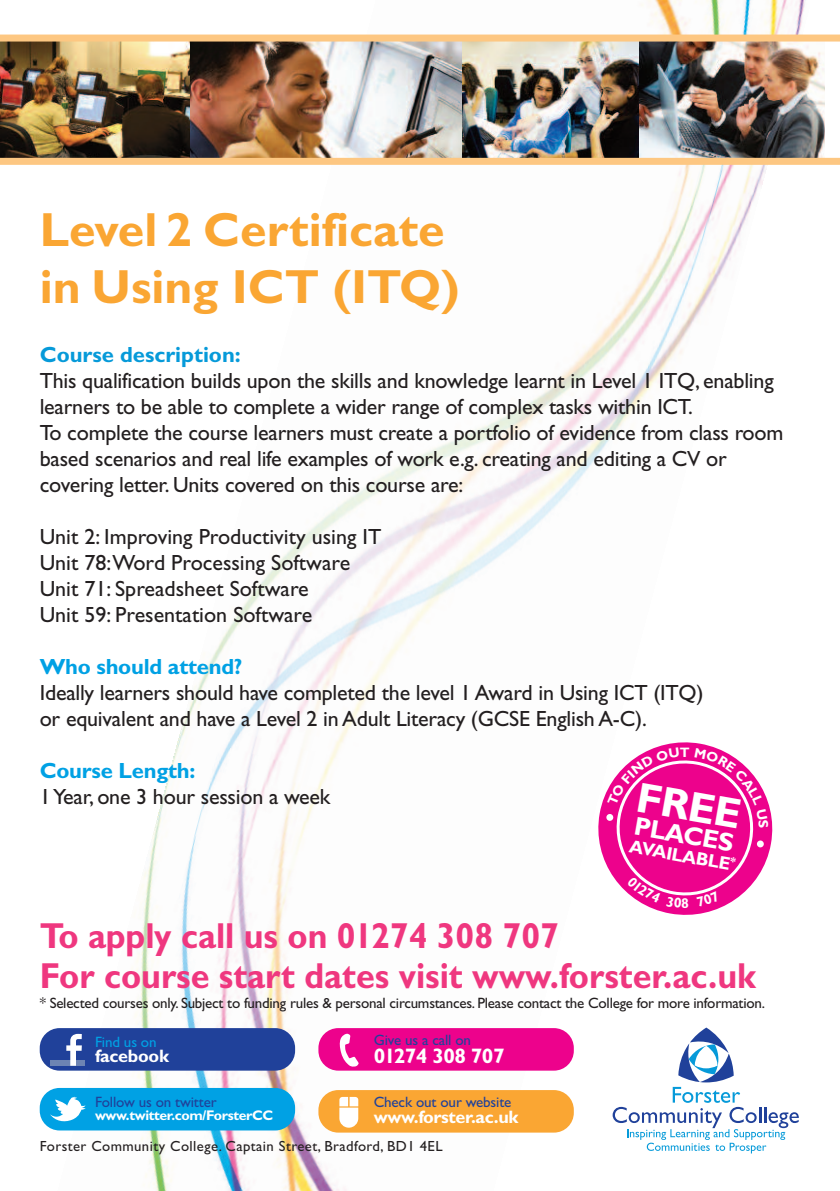
<style>
.page{position:relative;width:840px;height:1191px;background:#fff}
.page>*{position:absolute;margin:0;border:0;box-sizing:border-box;transform-origin:0 0}
.t1{font:700 48px/57.6px "Gill Sans";color:#faa633}
.t2{font:700 42.6px "Gill Sans";color:#fff}
.t3{font:700 36.2px/40px "Gill Sans";color:#ef377f;scale:.94 1}
.t4{font:700 25.8px "Gill Sans";color:#fff}
.t5{font:22px/26px "Gill Sans";letter-spacing:-.01em;color:#231f20}
.t6{font:700 22px "Gill Sans";letter-spacing:-.01em;color:#00a1e4}
.t7{font:700 22px "Gill Sans";color:#069ad9}
.t8{font:700 21px "Gill Sans";letter-spacing:-.025em;color:#fff}
.t9{font:700 18.2px "Gill Sans";color:#fff}
.t10{font:700 18px "Gill Sans";letter-spacing:-.02em;color:#fff}
.t11{font:15px "Gill Sans";letter-spacing:-.015em;color:#231f20}
.t12{font:15px "Gill Sans TT";letter-spacing:-.01em;color:#20419a}
.t13{font:15px "Gill Sans TT";letter-spacing:-.01em;color:#00a1e4}
.t14{font:14.6px "Gill Sans TT";letter-spacing:.03em;color:#231f20}
.t15{font:700 14.2px "Gill Sans";color:#fff}
.t16{font:700 14px "Gill Sans";letter-spacing:-.025em;color:#fff}
.t17{font:700 13.8px "Gill Sans";color:#fff}
</style>
<div class="page">
<img style="left:57px;top:0;width:752px;height:1191px">
<svg style="left:612px;top:1027px;width:186px;height:126px"></svg>
<div style="left:40px;top:1028px;width:255px;height:42px;background:#20419a;border-radius:20px"></div>
<div style="left:40px;top:1088px;width:255px;height:42px;background:#00a1e4;border-radius:20px"></div>
<div style="left:318px;top:1028px;width:255px;height:42px;background:#ed028c;border-radius:20px"></div>
<div style="left:318px;top:1090px;width:255px;height:42px;background:#faa633;border-radius:20px"></div>
<svg style="left:339px;top:1033px;width:19px;height:34px"></svg>
<svg style="left:339px;top:1097px;width:19px;height:30px"></svg>
<div style="left:50px;top:1060px;width:35px;height:5px;background:#6d84b3"></div>
<svg style="left:66px;top:1033px;width:16px;height:32px"></svg>
<svg style="left:50px;top:1096px;width:35px;height:25px"></svg>
<img style="left:461px;top:42px;width:178px;height:116px">
<img style="left:0;top:42px;width:191px;height:116px">
<img style="left:191px;top:42px;width:270px;height:116px">
<img style="left:639px;top:42px;width:185px;height:116px">
<div style="left:0;top:35px;width:839px;height:7px;background:#fdc782"></div>
<div style="left:0;top:158px;width:839px;height:7px;background:#fdc782"></div>
<svg style="left:591px;top:735px;width:187px;height:187px"></svg>
<h1 class="t1" style="left:40px;top:205px;width:421px">Level 2 Certificate in Using ICT (ITQ)</h1>
<p class="t7" style="left:40px;top:346px;width:202px">Course description:</p>
<p class="t5" style="left:40px;top:369px;width:744px">This qualification builds upon the skills and knowledge learnt in Level 1 ITQ, enabling learners to be able to complete a wider range of complex tasks within ICT.<br>To complete the course learners must create a portfolio of evidence from class room based scenarios and real life examples of work e.g. creating and editing a CV or covering letter. Units covered on this course are:</p>
<p class="t5" style="left:40px;top:525px;width:343px">Unit 2: Improving Productivity using IT Unit 78:Word Processing Software Unit 71: Spreadsheet Software<br>Unit 59: Presentation Software</p>
<p class="t6" style="left:40px;top:658px;width:204px">Who should attend?</p>
<p class="t5" style="left:40px;top:681px;width:665px">Ideally learners should have completed the level 1 Award in Using ICT (ITQ) or equivalent and have a Level 2 in Adult Literacy (GCSE English A-C).</p>
<p class="t6" style="left:40px;top:762px;width:157px">Course Length:</p>
<p class="t5" style="left:40px;top:785px;width:292px">1Year, one 3 hour session a week</p>
<p class="t17" style="left:679px;top:747px;width:11px">T</p>
<h2 class="t2" style="left:639px;top:780px;width:107px;rotate:10deg">FREE</h2>
<p class="t9" style="left:630px;top:839px;width:109px;rotate:10deg">AVAILABLE<sup>*</sup></p>
<p class="t4" style="left:635px;top:816px;width:102px;rotate:10deg">PLACES</p>
<p class="t15" style="left:681px;top:898px;width:9px">8</p>
<h3 class="t3" style="left:40px;top:918px;width:763px">To apply call us on 01274 308 707<br>For course start dates visit www.forster.ac.uk</h3>
<p class="t11" style="left:40px;top:997px;width:726px">* Selected courses only. Subject to funding rules &amp; personal circumstances. Please contact the College for more information.</p>
<p class="t13" style="left:95px;top:1033px;width:63px">Find us on</p>
<p class="t10" style="left:95px;top:1045px;width:75px">facebook</p>
<p class="t12" style="left:95px;top:1092px;width:123px">Follow us on twitter</p>
<p class="t16" style="left:95px;top:1107px;width:180px">www.twitter.com/ForsterCC</p>
<p class="t12" style="left:373px;top:1031px;width:99px">Give us a call on</p>
<p class="t8" style="left:373px;top:1043px;width:132px">01274 308 707</p>
<p class="t12" style="left:373px;top:1092px;width:139px">Check out our website</p>
<p class="t10" style="left:373px;top:1106px;width:146px">www.forster.ac.uk</p>
<p class="t14" style="left:40px;top:1137px;width:404px">Forster Community College. Captain Street, Bradford, BD1 4EL</p>
</div>
